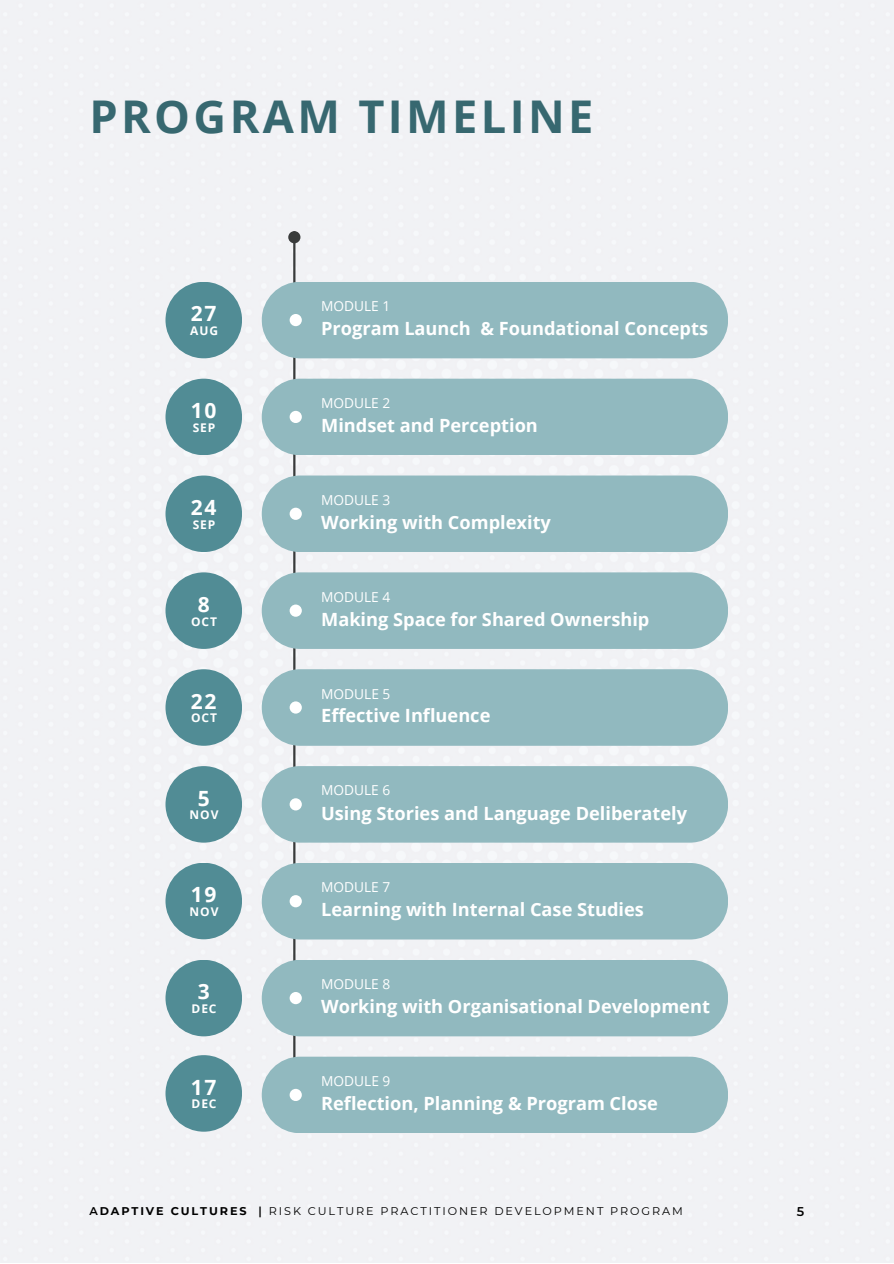
<style>
.page{position:relative;width:894px;height:1264px;background:#fff}
.page>*{position:absolute;margin:0;border:0;box-sizing:border-box;transform-origin:0 0}
.t1{font:700 45.15px "Open Sans";letter-spacing:.075em;color:#376870}
.t2{font:700 21px "Open Sans";letter-spacing:.075em;color:#fff}
.t3{font:700 18.3px "Open Sans";color:#fff}
.t4{font:700 18.15px "Open Sans";color:#fff}
.t5{font:13.65px "Open Sans";color:#fff}
.t6{font:600 12.75px "Montserrat";color:#000}
.t7{font:700 12px "Open Sans";letter-spacing:.075em;color:#fff}
.t8{font:11.25px "Montserrat";letter-spacing:.17em;color:#000}
.s1{font-weight:600}
.s2{font-weight:700}
</style>
<div class="page">
<div style="left:0;top:0;width:893px;height:1262px;background:#f1f2f5"></div>
<hr style="left:293px;top:232px;width:2px;height:880px;background:#393b3b">
<div style="left:262px;top:282px;width:465px;height:76px;background:#91b9bf;border-radius:38px"></div>
<div style="left:289px;top:314px;width:13px;height:12px;background:#fff;border-radius:50%"></div>
<div style="left:165px;top:282px;width:77px;height:76px;background:#518c95;border-radius:50%"></div>
<div style="left:262px;top:378px;width:465px;height:77px;background:#91b9bf;border-radius:38px"></div>
<div style="left:289px;top:411px;width:13px;height:12px;background:#fff;border-radius:50%"></div>
<div style="left:165px;top:378px;width:77px;height:77px;background:#518c95;border-radius:50%"></div>
<div style="left:262px;top:475px;width:465px;height:77px;background:#91b9bf;border-radius:38px"></div>
<div style="left:289px;top:507px;width:13px;height:13px;background:#fff;border-radius:50%"></div>
<div style="left:165px;top:475px;width:77px;height:77px;background:#518c95;border-radius:50%"></div>
<div style="left:262px;top:572px;width:465px;height:77px;background:#91b9bf;border-radius:38px"></div>
<div style="left:289px;top:604px;width:13px;height:12px;background:#fff;border-radius:50%"></div>
<div style="left:262px;top:669px;width:465px;height:76px;background:#91b9bf;border-radius:38px"></div>
<div style="left:289px;top:701px;width:13px;height:12px;background:#fff;border-radius:50%"></div>
<div style="left:262px;top:766px;width:465px;height:76px;background:#91b9bf;border-radius:38px"></div>
<div style="left:289px;top:798px;width:13px;height:12px;background:#fff;border-radius:50%"></div>
<div style="left:262px;top:863px;width:465px;height:76px;background:#91b9bf;border-radius:38px"></div>
<div style="left:289px;top:895px;width:13px;height:12px;background:#fff;border-radius:50%"></div>
<div style="left:262px;top:959px;width:465px;height:77px;background:#91b9bf;border-radius:38px"></div>
<svg style="left:289px;top:991px;width:13px;height:13px"></svg>
<div style="left:262px;top:1056px;width:465px;height:77px;background:#91b9bf;border-radius:38px"></div>
<svg style="left:289px;top:1088px;width:13px;height:13px"></svg>
<div style="left:165px;top:572px;width:77px;height:77px;background:#518c95;border-radius:50%"></div>
<div style="left:165px;top:669px;width:77px;height:76px;background:#518c95;border-radius:50%"></div>
<div style="left:165px;top:766px;width:77px;height:76px;background:#518c95;border-radius:50%"></div>
<div style="left:165px;top:862px;width:77px;height:77px;background:#518c95;border-radius:50%"></div>
<div style="left:165px;top:959px;width:77px;height:77px;background:#518c95;border-radius:50%"></div>
<div style="left:165px;top:1055px;width:77px;height:76px;background:#518c95;border-radius:50%"></div>
<div style="left:288px;top:231px;width:12px;height:12px;background:#393b3b;border-radius:50%"></div>
<h1 class="t1" style="left:89px;top:85px;width:505px">PROGRAM TIMELINE</h1>
<p class="t2" style="left:191px;top:299px;width:27px">27</p>
<p class="t7" style="left:190px;top:322px;width:29px">AUG</p>
<p class="t5" style="left:321px;top:296px;width:71px">MODULE 1</p>
<p class="t4" style="left:321px;top:316px;width:388px">Program Launch &amp; Foundational Concepts</p>
<p class="t2" style="left:191px;top:396px;width:27px">10</p>
<p class="t7" style="left:193px;top:419px;width:24px">SEP</p>
<p class="t5" style="left:321px;top:393px;width:71px">MODULE 2</p>
<p class="t4" style="left:321px;top:413px;width:218px">Mindset and Perception</p>
<p class="t2" style="left:191px;top:492px;width:27px">24</p>
<p class="t7" style="left:193px;top:516px;width:24px">SEP</p>
<p class="t5" style="left:321px;top:490px;width:71px">MODULE 3</p>
<p class="t4" style="left:321px;top:509px;width:231px">Working with Complexity</p>
<p class="t2" style="left:198px;top:589px;width:13px">8</p>
<p class="t7" style="left:191px;top:612px;width:27px">OCT</p>
<p class="t5" style="left:321px;top:587px;width:71px">MODULE 4</p>
<p class="t4" style="left:321px;top:606px;width:330px">Making Space for Shared Ownership</p>
<p class="t2" style="left:191px;top:686px;width:27px">22</p>
<p class="t7" style="left:191px;top:709px;width:27px">OCT</p>
<p class="t5" style="left:321px;top:684px;width:71px">MODULE 5</p>
<p class="t3" style="left:321px;top:703px;width:171px">Effective Influence</p>
<p class="t2" style="left:198px;top:783px;width:13px">5</p>
<p class="t7" style="left:189px;top:806px;width:30px">NOV</p>
<p class="t5" style="left:321px;top:780px;width:71px">MODULE 6</p>
<p class="t4" style="left:321px;top:800px;width:367px">Using Stories and Language Deliberately</p>
<p class="t2" style="left:191px;top:880px;width:27px">19</p>
<p class="t7" style="left:189px;top:903px;width:30px">NOV</p>
<p class="t5" style="left:321px;top:877px;width:71px">MODULE 7</p>
<p class="t4" style="left:321px;top:897px;width:324px">Learning with Internal Case Studies</p>
<p class="t2" style="left:198px;top:977px;width:13px">3</p>
<p class="t7" style="left:191px;top:1000px;width:27px">DEC</p>
<p class="t5" style="left:321px;top:974px;width:71px">MODULE 8</p>
<p class="t4" style="left:321px;top:993px;width:390px">Working with Organisational Development</p>
<p class="t2" style="left:191px;top:1072px;width:27px">17</p>
<p class="t7" style="left:191px;top:1095px;width:27px">DEC</p>
<p class="t5" style="left:321px;top:1071px;width:71px">MODULE 9</p>
<p class="t3" style="left:321px;top:1090px;width:338px">Reflection, Planning &amp; Program Close</p>
<p class="t8" style="left:89px;top:1203px;width:594px"><span class="s1">A</span><span class="s2">DAPTIVE CULTURES</span> <span class="s1">|</span> RISK CULTURE PRACTITIONER DEVELOPMENT PROGRAM</p>
<p class="t6" style="left:796px;top:1203px;width:9px">5</p>
</div>
